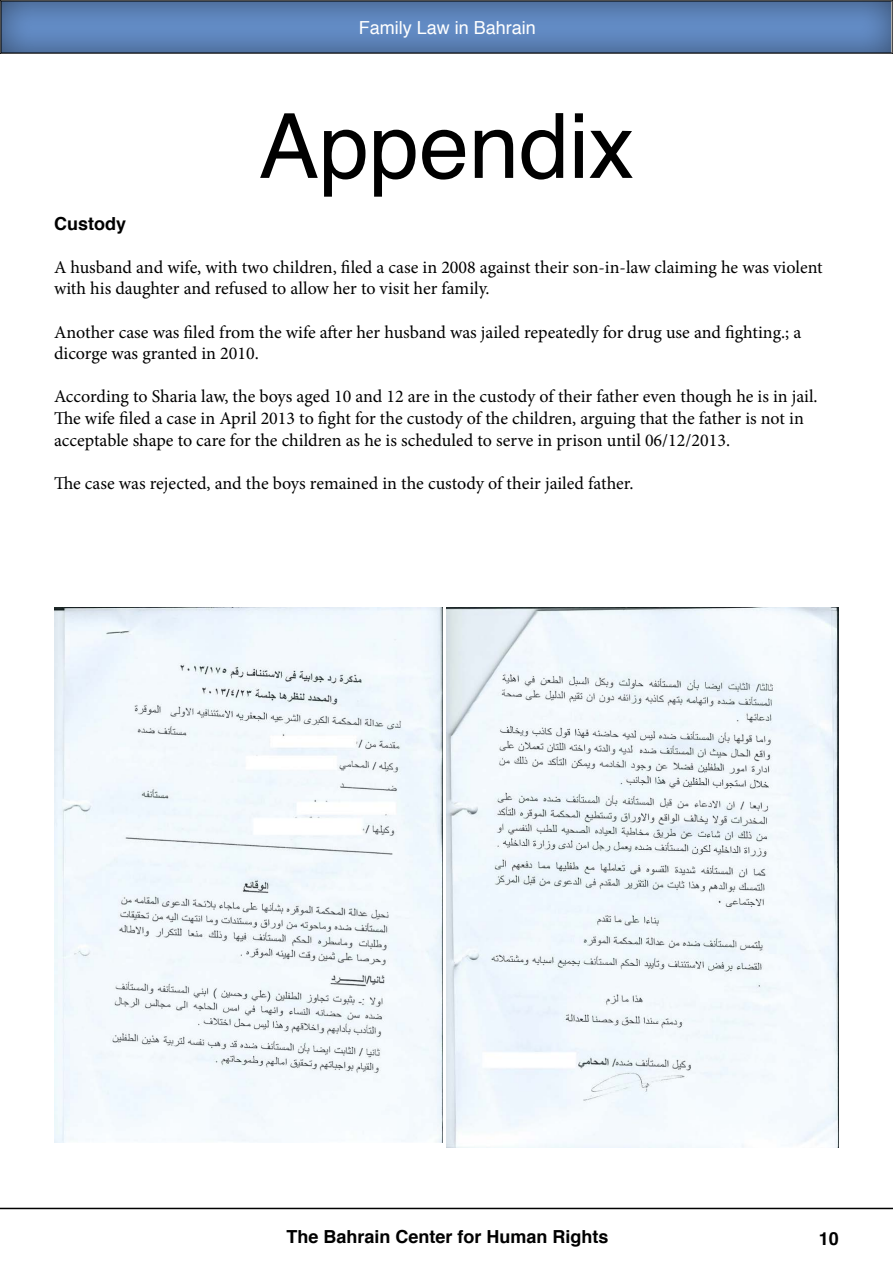
<style>
.page{position:relative;width:893px;height:1263px;background:#fff}
.page>*{position:absolute;margin:0;border:0;box-sizing:border-box;transform-origin:0 0}
.t1{font:90px "Helvetica";color:#000}
.t2{font:18px/21.6px "Minion Pro";color:#000}
.t3{font:700 18px "Helvetica";color:#000}
.t4{font:18px "Helvetica";color:#fff}
</style>
<div class="page">
<div style="left:0;top:0;width:893px;height:55px;background:#000;opacity:.5"></div>
<hr style="left:0;top:1208px;width:893px;height:1px;background:#000">
<img style="left:54px;top:607px;width:389px;height:535px">
<img style="left:446px;top:607px;width:393px;height:540px">
<p class="t4" style="left:359px;top:14px;width:179px">Family Law in Bahrain</p>
<h1 class="t1" style="left:259px;top:77px;width:377px">Appendix</h1>
<p class="t3" style="left:54px;top:209px;width:74px">Custody</p>
<p class="t2" style="left:54px;top:256px;width:770px">A husband and wife, with two children, filed a case in 2008 against their son-in-law claiming he was violent with his daughter and refused to allow her to visit her family.</p>
<p class="t2" style="left:54px;top:321px;width:749px">Another case was filed from the wife after her husband was jailed repeatedly for drug use and fighting.; a dicorge was granted in 2010.</p>
<p class="t2" style="left:54px;top:386px;width:765px">According to Sharia law, the boys aged 10 and 12 are in the custody of their father even though he is in jail.<br>The wife filed a case in April 2013 to fight for the custody of the children, arguing that the father is not in acceptable shape to care for the children as he is scheduled to serve in prison until 06/12/2013.</p>
<p class="t2" style="left:54px;top:472px;width:581px">The case was rejected, and the boys remained in the custody of their jailed father.</p>
<p class="t3" style="left:286px;top:1222px;width:324px">The Bahrain Center for Human Rights</p>
<p class="t3" style="left:819px;top:1224px;width:22px">10</p>
</div>
